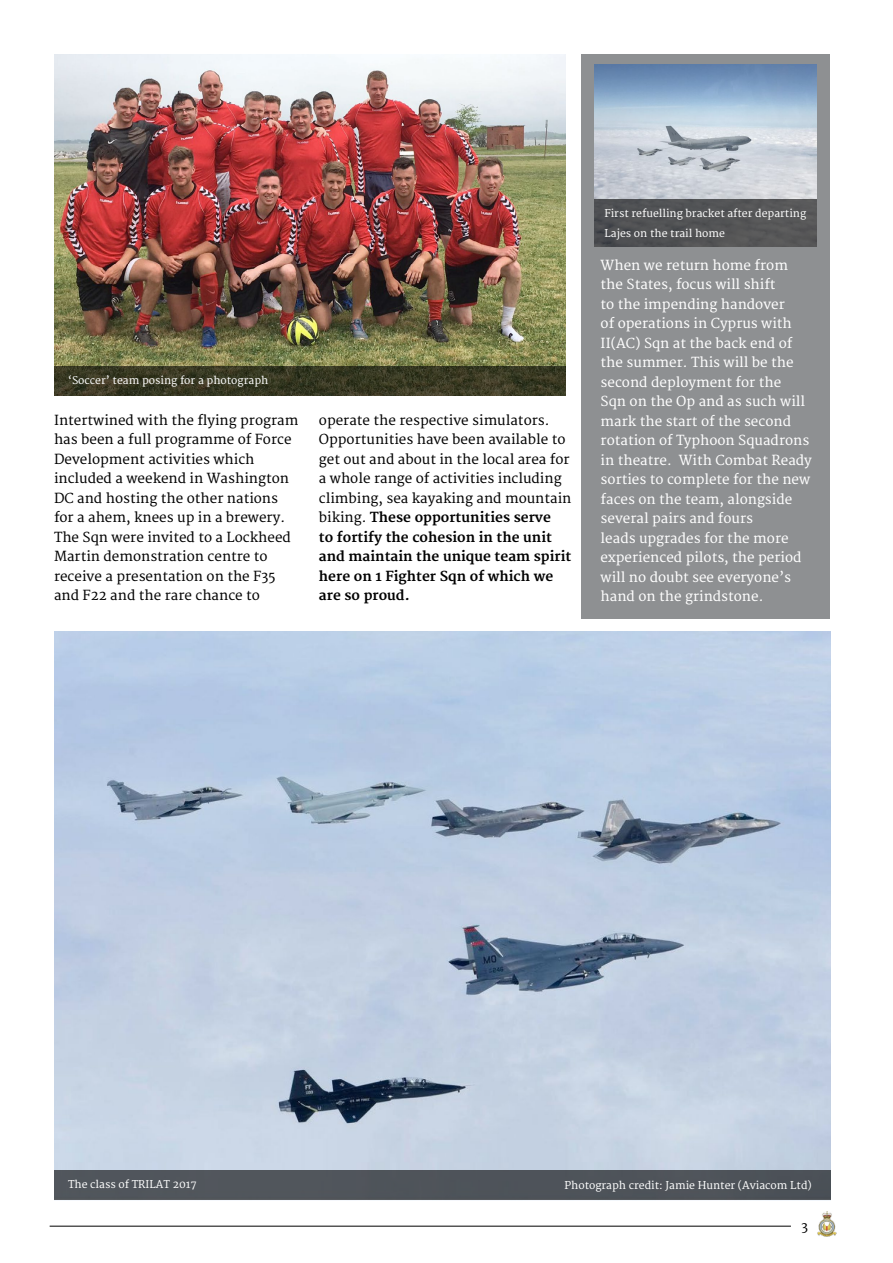
<style>
.page{position:relative;width:893px;height:1263px;background:#fff}
.page>*{position:absolute;margin:0;border:0;box-sizing:border-box;transform-origin:0 0}
.t1{font:13.5px/19.5px "Merriweather";color:#000}
.t2{font:13.5px/19.5px "Merriweather";color:#fff}
.t3{font:12.75px "Merriweather";color:#000}
.t4{font:10.5px/19.5px "Merriweather";color:#fff}
.s1{font-weight:700}
</style>
<div class="page">
<hr style="left:50px;top:1226px;width:741px;height:1px;background:#000">
<img style="left:817px;top:1211px;width:19px;height:26px">
<img style="left:54px;top:54px;width:511px;height:312px">
<svg style="left:54px;top:366px;width:511px;height:29px;background:#383822"></svg>
<div style="left:581px;top:54px;width:249px;height:565px;background:#8e9092"></div>
<img style="left:594px;top:65px;width:222px;height:134px">
<div style="left:594px;top:199px;width:222px;height:48px;background:#535456"></div>
<img style="left:54px;top:631px;width:776px;height:539px">
<div style="left:54px;top:1170px;width:776px;height:30px;background:#4f545a"></div>
<p class="t4" style="left:68px;top:371px;width:202px">‘Soccer’ team posing for a photograph</p>
<p class="t1" style="left:54px;top:411px;width:246px">Intertwined with the flying program has been a full programme of Force<br>Development activities which included a weekend in Washington<br>DC and hosting the other nations for a ahem, knees up in a brewery.<br>The Sqn were invited to a Lockheed<br>Martin demonstration centre to receive a presentation on the F35 and F22 and the rare chance to</p>
<p class="t1" style="left:319px;top:411px;width:254px">operate the respective simulators.<br>Opportunities have been available to get out and about in the local area for a whole range of activities including climbing, sea kayaking and mountain biking. <span class="s1">These opportunities serve<br>to fortify the cohesion in the unit and maintain the unique team spirit here on 1 Fighter Sqn of which we are so proud.</span></p>
<p class="t4" style="left:604px;top:204px;width:203px">First refuelling bracket after departing<br>Lajes on the trail home</p>
<p class="t2" style="left:601px;top:256px;width:213px">When we return home from the States, focus will shift<br>to the impending handover<br>of operations in Cyprus with<br>II(AC) Sqn at the back end of the summer. This will be the second deployment for the<br>Sqn on the Op and as such will mark the start of the second rotation of Typhoon Squadrons in theatre. With Combat Ready sorties to complete for the new faces on the team, alongside several pairs and fours<br>leads upgrades for the more experienced pilots, the period will no doubt see everyone’s hand on the grindstone.</p>
<p class="t4" style="left:68px;top:1175px;width:130px">The class of TRILAT 2017</p>
<p class="t4" style="left:564px;top:1176px;width:249px">Photograph credit: Jamie Hunter (Aviacom Ltd)</p>
<p class="t3" style="left:801px;top:1219px;width:8px">3</p>
</div>
